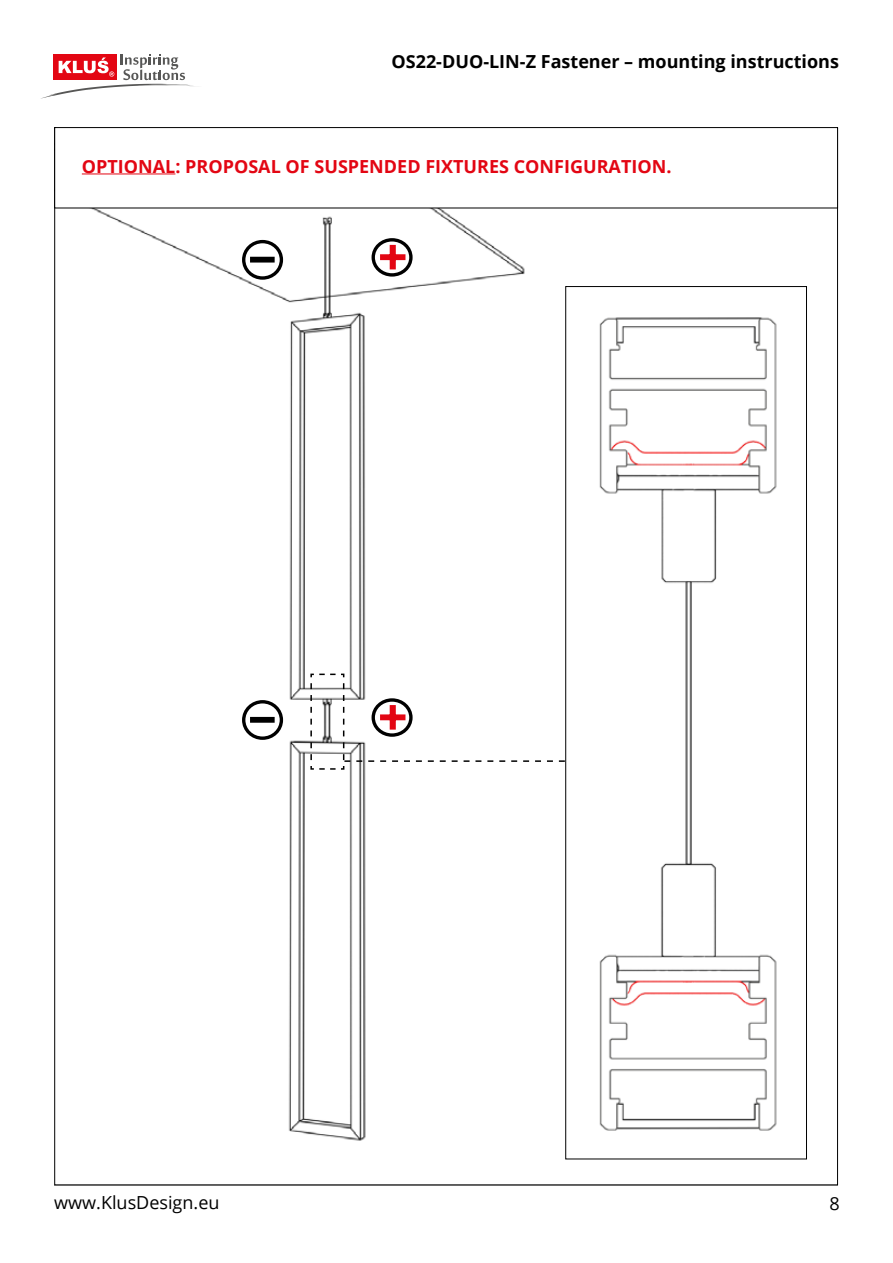
<style>
.page{position:relative;width:893px;height:1263px;background:#fff}
.page>*{position:absolute;margin:0;border:0;box-sizing:border-box;transform-origin:0 0}
.t1{font:46.5px "Open Sans";color:#000;scale:1.04 1}
.t2{font:44.85px "Open Sans";color:#e30613;scale:1.07 1}
.t3{font:700 18px "Open Sans";color:#e30613}
.t4{font:700 18px "Open Sans";color:#000}
.t5{font:18px "Open Sans";color:#000}
</style>
<div class="page">
<svg style="left:41px;top:54px;width:154px;height:45px"></svg>
<img style="left:56px;top:208px;width:780px;height:952px">
<div style="left:54px;top:127px;width:784px;height:81px;border:1px solid #000"></div>
<img style="left:567px;top:288px;width:238px;height:869px">
<div style="left:565px;top:286px;width:242px;height:873px;border:1px solid #000"></div>
<svg style="left:310px;top:673px;width:255px;height:97px"></svg>
<hr style="left:82px;top:173px;width:93px;height:1px;background:#e30613">
<div style="left:373px;top:700px;width:38px;height:35px;background:#fff;border-radius:50%"></div>
<div style="left:372px;top:698px;width:41px;height:39px;border:3px solid #000;border-radius:50%"></div>
<div style="left:373px;top:240px;width:38px;height:35px;background:#fff;border-radius:50%"></div>
<div style="left:372px;top:238px;width:41px;height:39px;border:3px solid #000;border-radius:50%"></div>
<div style="left:244px;top:702px;width:37px;height:36px;background:#fff;border-radius:50%"></div>
<div style="left:242px;top:700px;width:41px;height:40px;border:3px solid #000;border-radius:50%"></div>
<div style="left:244px;top:242px;width:37px;height:36px;background:#fff;border-radius:50%"></div>
<div style="left:242px;top:240px;width:41px;height:40px;border:3px solid #000;border-radius:50%"></div>
<p class="t4" style="left:391px;top:49px;width:449px">OS22-DUO-LIN-Z Fastener – mounting instructions</p>
<p class="t3" style="left:82px;top:153px;width:591px">OPTIONAL: PROPOSAL OF SUSPENDED FIXTURES CONFIGURATION.</p>
<h1 class="t1" style="left:252px;top:205px;width:22px">_</h1>
<h2 class="t2" style="left:379px;top:226px;width:27px">+</h2>
<h1 class="t1" style="left:252px;top:665px;width:22px">_</h1>
<h2 class="t2" style="left:379px;top:686px;width:27px">+</h2>
<p class="t5" style="left:54px;top:1190px;width:167px">www.KlusDesign.eu</p>
<p class="t5" style="left:829px;top:1191px;width:12px">8</p>
</div>
